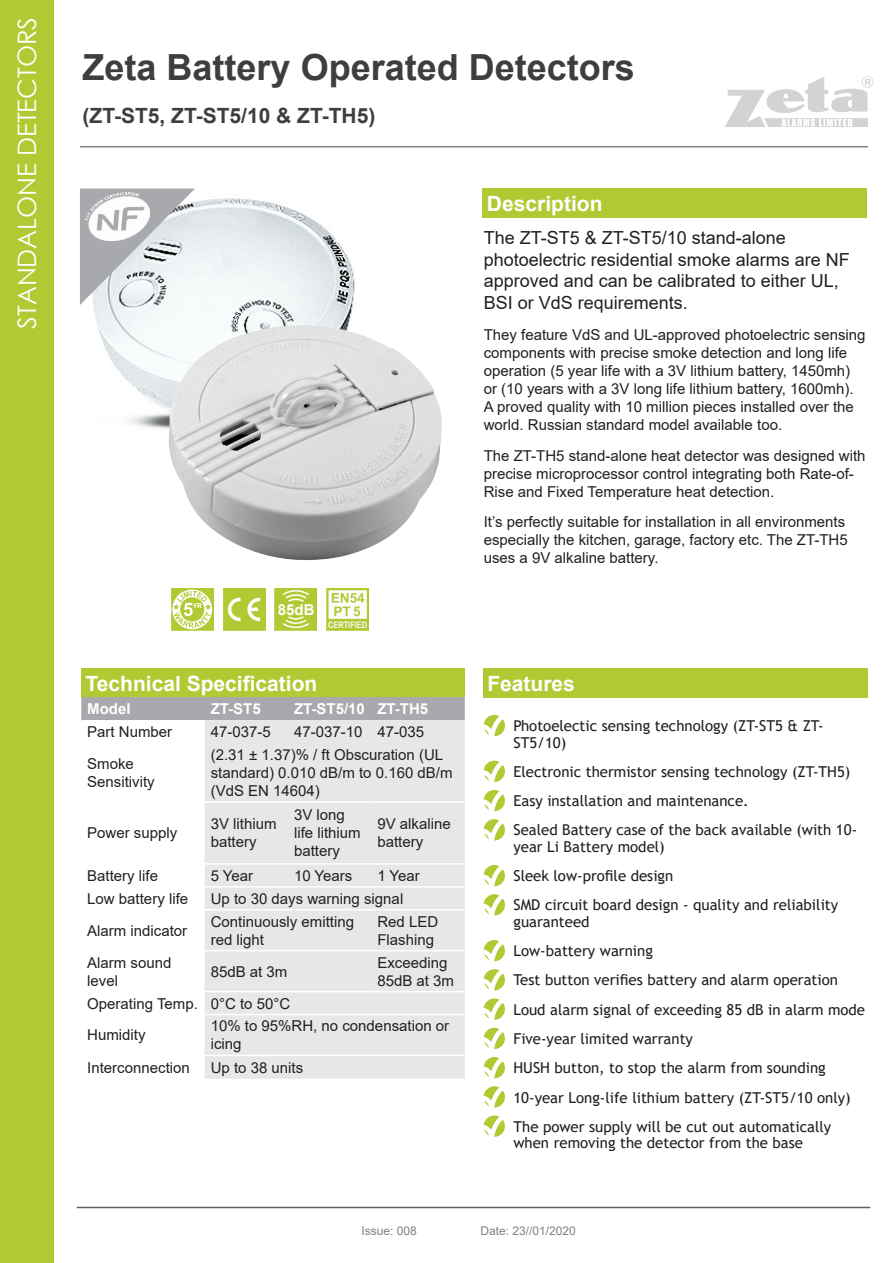
<style>
.page{position:relative;width:893px;height:1263px;background:#fff}
.page>*{position:absolute;margin:0;border:0;box-sizing:border-box;transform-origin:0 0}
.t1{font:700 36px "Arial";color:#3e3e3f}
.t2{font:25.5px "Century Gothic";color:#fff}
.t3{font:700 21px "Arial";color:#fff}
.t4{font:700 21px "Arial";color:#3e3e3f}
.Paragraph_Small{font:18px/21.6px "Arial";color:#231f20}
.Bullet{font:15px/16.5px "Trebuchet MS";color:#231f20}
.Paragraph_Small-2{font:15px/18px "Arial";color:#231f20}
.Table{font:15px/18px "Arial";color:#231f20}
.Table_Header{font:700 15px "Arial";color:#fff}
.t5{font:12px "Arial";color:#808285}
.t6{font:700 9px "Arial Narrow";color:#fbf9f9}
.t7{font:700 6.75px "Arial";color:#fff}
</style>
<div class="page">
<div style="left:0;top:0;width:54px;height:1263px;background:#b3c934"></div>
<hr style="left:80px;top:146px;width:788px;height:1px;background:#808285">
<hr style="left:77px;top:1207px;width:793px;height:1px;background:#636366">
<svg style="left:725px;top:76px;width:148px;height:51px"></svg>
<div style="left:483px;top:189px;width:384px;height:29px;background:#b3c934"></div>
<div style="left:483px;top:668px;width:384px;height:30px;background:#b3c934"></div>
<div style="left:81px;top:668px;width:384px;height:30px;background:#b3c934"></div>
<svg style="left:171px;top:588px;width:42px;height:43px"></svg>
<svg style="left:172px;top:589px;width:40px;height:40px"></svg>
<div style="left:223px;top:588px;width:42px;height:43px;background:#b3c934"></div>
<svg style="left:228px;top:598px;width:13px;height:23px"></svg>
<svg style="left:247px;top:598px;width:13px;height:23px"></svg>
<div style="left:275px;top:588px;width:42px;height:43px;background:#b3c934"></div>
<svg style="left:283px;top:590px;width:26px;height:12px"></svg>
<svg style="left:283px;top:616px;width:26px;height:12px"></svg>
<div style="left:326px;top:588px;width:43px;height:43px;background:#b3c934"></div>
<svg style="left:329px;top:590px;width:38px;height:29px"></svg>
<svg style="left:484px;top:715px;width:21px;height:21px"></svg>
<svg style="left:484px;top:761px;width:21px;height:21px"></svg>
<svg style="left:484px;top:790px;width:21px;height:21px"></svg>
<svg style="left:484px;top:819px;width:21px;height:21px"></svg>
<svg style="left:484px;top:865px;width:21px;height:21px"></svg>
<svg style="left:484px;top:894px;width:21px;height:21px"></svg>
<svg style="left:484px;top:940px;width:21px;height:21px"></svg>
<svg style="left:484px;top:969px;width:21px;height:21px"></svg>
<svg style="left:484px;top:998px;width:21px;height:22px"></svg>
<svg style="left:484px;top:1028px;width:21px;height:21px"></svg>
<svg style="left:484px;top:1057px;width:21px;height:21px"></svg>
<svg style="left:484px;top:1086px;width:21px;height:21px"></svg>
<svg style="left:484px;top:1115px;width:21px;height:22px"></svg>
<div style="left:81px;top:697px;width:384px;height:24px;background:#a8a9ad"></div>
<div style="left:205px;top:720px;width:260px;height:359px;background:#e6e7e9"></div>
<hr style="left:205px;top:801px;width:83px;height:2px;background:#fff">
<hr style="left:288px;top:801px;width:83px;height:2px;background:#fff">
<hr style="left:371px;top:801px;width:94px;height:2px;background:#fff">
<hr style="left:205px;top:863px;width:83px;height:2px;background:#fff">
<hr style="left:288px;top:863px;width:83px;height:2px;background:#fff">
<hr style="left:371px;top:863px;width:94px;height:2px;background:#fff">
<hr style="left:205px;top:886px;width:83px;height:1px;background:#fff">
<hr style="left:288px;top:886px;width:83px;height:1px;background:#fff">
<hr style="left:371px;top:886px;width:94px;height:1px;background:#fff">
<hr style="left:205px;top:909px;width:83px;height:1px;background:#fff">
<hr style="left:288px;top:909px;width:83px;height:1px;background:#fff">
<hr style="left:371px;top:909px;width:94px;height:1px;background:#fff">
<hr style="left:205px;top:950px;width:83px;height:1px;background:#fff">
<hr style="left:288px;top:950px;width:83px;height:1px;background:#fff">
<hr style="left:371px;top:950px;width:94px;height:1px;background:#fff">
<hr style="left:205px;top:991px;width:83px;height:1px;background:#fff">
<hr style="left:288px;top:991px;width:83px;height:1px;background:#fff">
<hr style="left:371px;top:991px;width:94px;height:1px;background:#fff">
<hr style="left:205px;top:1014px;width:83px;height:1px;background:#fff">
<hr style="left:288px;top:1014px;width:83px;height:1px;background:#fff">
<hr style="left:371px;top:1014px;width:94px;height:1px;background:#fff">
<hr style="left:205px;top:1055px;width:83px;height:1px;background:#fff">
<hr style="left:288px;top:1055px;width:83px;height:1px;background:#fff">
<hr style="left:371px;top:1055px;width:94px;height:1px;background:#fff">
<img style="left:93px;top:198px;width:262px;height:231px">
<img style="left:165px;top:318px;width:277px;height:242px">
<svg style="left:80px;top:189px;width:115px;height:116px"></svg>
<img style="left:86px;top:193px;width:63px;height:48px">
<p class="t2" style="left:9px;top:329px;width:313px;rotate:-90deg">STANDALONE DETECTORS</p>
<p class="t1" style="left:83px;top:42px;width:554px">Zeta Battery Operated Detectors</p>
<p class="t4" style="left:83px;top:101px;width:294px">(ZT-ST5, ZT-ST5/10 &amp; ZT-TH5)</p>
<p class="t3" style="left:487px;top:189px;width:117px">Description</p>
<p class="t7" style="left:193px;top:601px;width:11px">YR</p>
<p class="Table_Header" style="left:278px;top:599px;width:38px">85dB</p>
<p class="t6" style="left:328px;top:618px;width:40px">CERTIFIED</p>
<p class="Paragraph_Small" style="left:484px;top:227px;width:368px">The ZT-ST5 &amp; ZT-ST5/10 stand-alone photoelectric residential smoke alarms are NF approved and can be calibrated to either UL, BSI or VdS requirements.</p>
<p class="Paragraph_Small-2" style="left:484px;top:325px;width:383px">They feature VdS and UL-approved photoelectric sensing components with precise smoke detection and long life operation (5 year life with a 3V lithium battery, 1450mh) or (10 years with a 3V long life lithium battery, 1600mh).<br>A proved quality with 10 million pieces installed over the world. Russian standard model available too.</p>
<p class="Paragraph_Small-2" style="left:484px;top:446px;width:383px">The ZT-TH5 stand-alone heat detector was designed with precise microprocessor control integrating both Rate-of-<br>Rise and Fixed Temperature heat detection.</p>
<p class="Paragraph_Small-2" style="left:484px;top:513px;width:366px">It’s perfectly suitable for installation in all environments especially the kitchen, garage, factory etc. The ZT-TH5 uses a 9V alkaline battery.</p>
<p class="t3" style="left:86px;top:668px;width:233px">Technical Specification</p>
<p class="t3" style="left:487px;top:668px;width:89px">Features</p>
<p class="Table_Header" style="left:87px;top:698px;width:45px">Model</p>
<p class="Table_Header" style="left:211px;top:698px;width:51px">ZT-ST5</p>
<p class="Table_Header" style="left:294px;top:698px;width:72px">ZT-ST5/10</p>
<p class="Table_Header" style="left:377px;top:698px;width:52px">ZT-TH5</p>
<p class="Table" style="left:87px;top:723px;width:87px">Part Number</p>
<p class="Table" style="left:211px;top:723px;width:62px">47-037-5</p>
<p class="Table" style="left:294px;top:723px;width:70px">47-037-10</p>
<p class="Table" style="left:377px;top:723px;width:48px">47-035</p>
<p class="Table" style="left:87px;top:755px;width:69px">Smoke<br>Sensitivity</p>
<p class="Table" style="left:211px;top:746px;width:243px">(2.31 ± 1.37)% / ft Obscuration (UL standard) 0.010 dB/m to 0.160 dB/m (VdS EN 14604)</p>
<p class="Table" style="left:87px;top:824px;width:92px">Power supply</p>
<p class="Table" style="left:211px;top:815px;width:67px">3V lithium battery</p>
<p class="Table" style="left:294px;top:806px;width:68px">3V long life lithium battery</p>
<p class="Table" style="left:377px;top:815px;width:75px">9V alkaline battery</p>
<p class="Table" style="left:87px;top:866px;width:72px">Battery life</p>
<p class="Table" style="left:211px;top:866px;width:44px">5 Year</p>
<p class="Table" style="left:294px;top:866px;width:60px">10 Years</p>
<p class="Table" style="left:377px;top:866px;width:44px">1 Year</p>
<p class="Table" style="left:87px;top:889px;width:102px">Low battery life</p>
<p class="Table" style="left:211px;top:889px;width:194px">Up to 30 days warning signal</p>
<p class="Table" style="left:87px;top:921px;width:102px">Alarm indicator</p>
<p class="Table" style="left:211px;top:912px;width:145px">Continuously emitting red light</p>
<p class="Table" style="left:377px;top:912px;width:62px">Red LED<br>Flashing</p>
<p class="Table" style="left:87px;top:953px;width:86px">Alarm sound level</p>
<p class="Table" style="left:211px;top:962px;width:78px">85dB at 3m</p>
<p class="Table" style="left:377px;top:953px;width:78px">Exceeding<br>85dB at 3m</p>
<p class="Table" style="left:87px;top:994px;width:112px">Operating Temp.</p>
<p class="Table" style="left:211px;top:994px;width:81px">0°C to 50°C</p>
<p class="Table" style="left:87px;top:1026px;width:60px">Humidity</p>
<p class="Table" style="left:211px;top:1017px;width:240px">10% to 95%RH, no condensation or icing</p>
<p class="Table" style="left:87px;top:1058px;width:104px">Interconnection</p>
<p class="Table" style="left:211px;top:1058px;width:94px">Up to 38 units</p>
<p class="Bullet" style="left:513px;top:717px;width:312px">Photoelectic sensing technology (ZT-ST5 &amp; ZT-<br>ST5/10)</p>
<p class="Bullet" style="left:513px;top:763px;width:338px">Electronic thermistor sensing technology (ZT-TH5)</p>
<p class="Bullet" style="left:513px;top:792px;width:237px">Easy installation and maintenance.</p>
<p class="Bullet" style="left:513px;top:822px;width:345px">Sealed Battery case of the back available (with 10- year Li Battery model)</p>
<p class="Bullet" style="left:513px;top:867px;width:161px">Sleek low-profile design</p>
<p class="Bullet" style="left:513px;top:897px;width:326px">SMD circuit board design - quality and reliability guaranteed</p>
<p class="Bullet" style="left:513px;top:942px;width:141px">Low-battery warning</p>
<p class="Bullet" style="left:513px;top:972px;width:326px">Test button verifies battery and alarm operation</p>
<p class="Bullet" style="left:513px;top:1001px;width:353px">Loud alarm signal of exceeding 85 dB in alarm mode</p>
<p class="Bullet" style="left:513px;top:1030px;width:181px">Five-year limited warranty</p>
<p class="Bullet" style="left:513px;top:1059px;width:314px">HUSH button, to stop the alarm from sounding</p>
<p class="Bullet" style="left:513px;top:1089px;width:339px">10-year Long-life lithium battery (ZT-ST5/10 only)</p>
<p class="Bullet" style="left:513px;top:1118px;width:319px">The power supply will be cut out automatically when removing the detector from the base</p>
<p class="t5" style="left:361px;top:1222px;width:57px">Issue: 008</p>
<p class="t5" style="left:480px;top:1222px;width:97px">Date: 23//01/2020</p>
</div>
